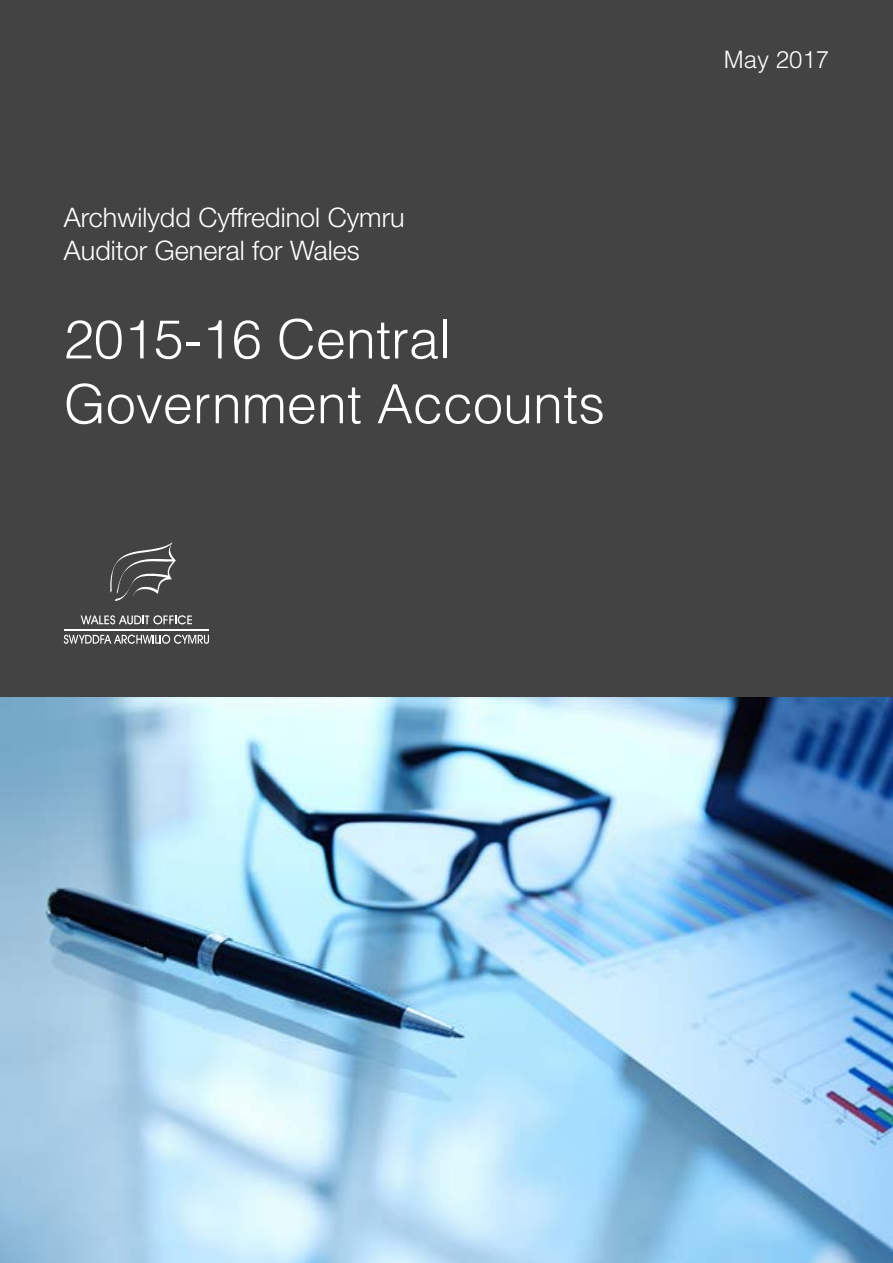
<style>
.page{position:relative;width:893px;height:1263px;background:#fff}
.page>*{position:absolute;margin:0;border:0;box-sizing:border-box;transform-origin:0 0}
.Cover_heading{font:300 54px/64.8px "Helvetica LT Std";color:#fff}
.t1{font:300 27px/32.4px "Helvetica Neue LT Std";color:#fff}
.t2{font:300 24px "Helvetica LT Std";color:#fff}
</style>
<div class="page">
<div style="left:0;top:0;width:893px;height:697px;background:#434343"></div>
<svg style="left:110px;top:542px;width:66px;height:59px"></svg>
<svg style="left:81px;top:615px;width:111px;height:9px"></svg>
<svg style="left:64px;top:635px;width:145px;height:9px"></svg>
<hr style="left:64px;top:629px;width:145px;height:1px;background:#fff">
<img style="left:0;top:697px;width:893px;height:566px">
<p class="t1" style="left:64px;top:201px;width:342px">Archwilydd Cyffredinol Cymru<br>Auditor General for Wales</p>
<h1 class="Cover_heading" style="left:64px;top:306px;width:543px">2015-16 Central<br>Government Accounts</h1>
<p class="t2" style="left:724px;top:45px;width:107px">May 2017</p>
</div>
